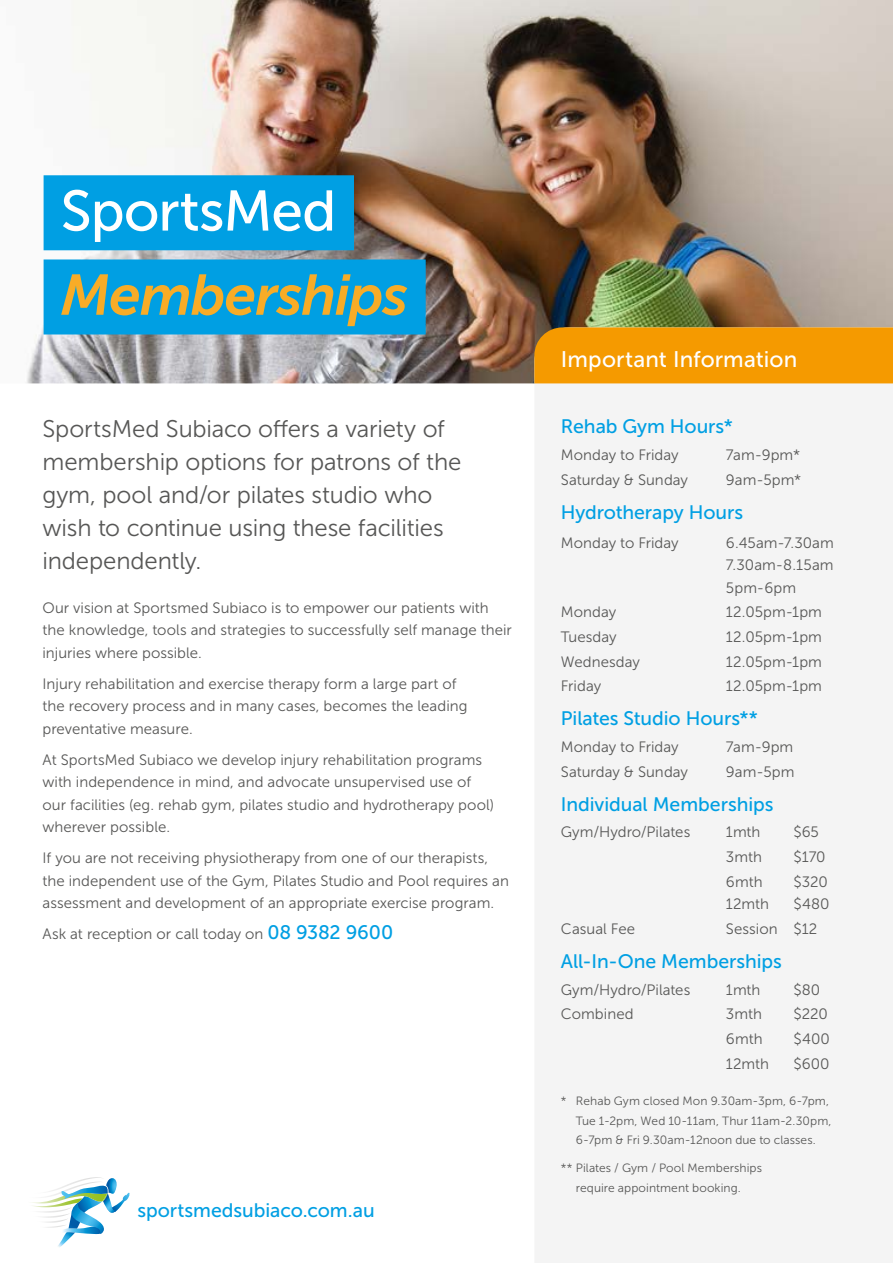
<style>
.page{position:relative;width:893px;height:1263px;background:#fff}
.page>*{position:absolute;margin:0;border:0;box-sizing:border-box;transform-origin:0 0}
.t1{font:italic 57px "Museo Sans 700";letter-spacing:-.02em;color:#f8ac27}
.t2{font:57px "Museo Sans 500";letter-spacing:-.02em;color:#fff}
.t3{font:24px/33px "Museo Sans 300";letter-spacing:-.005em;color:#575756}
.t4{font:22.5px "Museo Sans 500";letter-spacing:.005em;color:#fff}
.t5{font:19.5px "Museo Sans 500";letter-spacing:-.005em;color:#009fe3}
.t6{font:15px/22.5px "Museo Sans 300";letter-spacing:.005em;color:#575756}
.t7{font:12px/19.5px "Museo Sans 300";letter-spacing:.005em;color:#575756}
.s1{font-family:"Museo Sans 500";font-size:19.5px;color:#009fe3}
</style>
<div class="page">
<img style="left:26px;top:0;width:867px;height:383px">
<div style="left:534px;top:383px;width:359px;height:880px;background:#f4f4f4"></div>
<div style="left:534px;top:327px;width:359px;height:56px;background:#f59a00"></div>
<div style="left:44px;top:175px;width:310px;height:75px;background:#009fe3"></div>
<div style="left:44px;top:259px;width:382px;height:75px;background:#009fe3"></div>
<img style="left:34px;top:1203px;width:27px;height:4px">
<img style="left:47px;top:1225px;width:14px;height:3px">
<img style="left:32px;top:1192px;width:29px;height:11px">
<img style="left:58px;top:1234px;width:16px;height:13px">
<svg style="left:61px;top:1178px;width:69px;height:56px"></svg>
<h1 class="t2" style="left:61px;top:180px;width:277px">SportsMed</h1>
<h1 class="t1" style="left:61px;top:263px;width:349px">Memberships</h1>
<h2 class="t3" style="left:43px;top:412px;width:420px">SportsMed Subiaco offers a variety of membership options for patrons of the gym, pool and/or pilates studio who wish to continue using these facilities independently.</h2>
<p class="t6" style="left:43px;top:596px;width:471px">Our vision at Sportsmed Subiaco is to empower our patients with the knowledge, tools and strategies to successfully self manage their injuries where possible.</p>
<p class="t6" style="left:43px;top:672px;width:426px">Injury rehabilitation and exercise therapy form a large part of the recovery process and in many cases, becomes the leading preventative measure.</p>
<p class="t6" style="left:43px;top:748px;width:453px">At SportsMed Subiaco we develop injury rehabilitation programs with independence in mind, and advocate unsupervised use of our facilities (eg. rehab gym, pilates studio and hydrotherapy pool) wherever possible.</p>
<p class="t6" style="left:43px;top:847px;width:468px">If you are not receiving physiotherapy from one of our therapists, the independent use of the Gym, Pilates Studio and Pool requires an assessment and development of an appropriate exercise program.</p>
<p class="t6" style="left:43px;top:923px;width:352px">Ask at reception or call today on <span class="s1">08 9382 9600</span></p>
<h3 class="t5" style="left:137px;top:1199px;width:239px">sportsmedsubiaco.com.au</h3>
<h3 class="t4" style="left:561px;top:347px;width:238px">Important Information</h3>
<h3 class="t5" style="left:561px;top:416px;width:173px">Rehab Gym Hours*</h3>
<p class="t6" style="left:561px;top:444px;width:119px">Monday to Friday</p>
<p class="t6" style="left:726px;top:444px;width:76px">7am-9pm*</p>
<p class="t6" style="left:561px;top:469px;width:129px">Saturday &amp; Sunday</p>
<p class="t6" style="left:726px;top:469px;width:77px">9am-5pm*</p>
<h3 class="t5" style="left:561px;top:501px;width:184px">Hydrotherapy Hours</h3>
<p class="t6" style="left:561px;top:531px;width:119px">Monday to Friday</p>
<p class="t6" style="left:726px;top:531px;width:109px;text-align:justify">6.45am-7.30am 7.30am-8.15am 5pm-6pm</p>
<p class="t6" style="left:561px;top:601px;width:57px">Monday</p>
<p class="t6" style="left:726px;top:601px;width:98px">12.05pm-1pm</p>
<p class="t6" style="left:561px;top:626px;width:57px">Tuesday</p>
<p class="t6" style="left:726px;top:626px;width:98px">12.05pm-1pm</p>
<p class="t6" style="left:561px;top:650px;width:80px">Wednesday</p>
<p class="t6" style="left:726px;top:650px;width:98px">12.05pm-1pm</p>
<p class="t6" style="left:561px;top:675px;width:42px">Friday</p>
<p class="t6" style="left:726px;top:675px;width:98px">12.05pm-1pm</p>
<h3 class="t5" style="left:561px;top:708px;width:199px">Pilates Studio Hours**</h3>
<p class="t6" style="left:561px;top:736px;width:119px">Monday to Friday</p>
<p class="t6" style="left:726px;top:736px;width:69px">7am-9pm</p>
<p class="t6" style="left:561px;top:760px;width:129px">Saturday &amp; Sunday</p>
<p class="t6" style="left:726px;top:760px;width:70px">9am-5pm</p>
<h3 class="t5" style="left:561px;top:793px;width:214px">Individual Memberships</h3>
<p class="t6" style="left:561px;top:821px;width:131px">Gym/Hydro/Pilates</p>
<p class="t6" style="left:726px;top:821px;width:36px">1mth</p>
<p class="t6" style="left:793px;top:821px;width:27px">$65</p>
<p class="t6" style="left:726px;top:846px;width:38px">3mth</p>
<p class="t6" style="left:793px;top:846px;width:34px">$170</p>
<p class="t6" style="left:726px;top:870px;width:38px">6mth</p>
<p class="t6" style="left:793px;top:870px;width:36px">$320</p>
<p class="t6" style="left:726px;top:893px;width:45px">12mth</p>
<p class="t6" style="left:793px;top:893px;width:38px">$480</p>
<p class="t6" style="left:561px;top:917px;width:76px">Casual Fee</p>
<p class="t6" style="left:726px;top:917px;width:93px">Session $12</p>
<h3 class="t5" style="left:561px;top:950px;width:222px">All-In-One Memberships</h3>
<p class="t6" style="left:561px;top:978px;width:131px">Gym/Hydro/Pilates</p>
<p class="t6" style="left:726px;top:978px;width:36px">1mth</p>
<p class="t6" style="left:793px;top:978px;width:28px">$80</p>
<p class="t6" style="left:561px;top:1003px;width:74px">Combined</p>
<p class="t6" style="left:726px;top:1003px;width:38px">3mth</p>
<p class="t6" style="left:793px;top:1003px;width:36px">$220</p>
<p class="t6" style="left:726px;top:1027px;width:38px">6mth</p>
<p class="t6" style="left:793px;top:1027px;width:38px">$400</p>
<p class="t6" style="left:726px;top:1052px;width:45px">12mth</p>
<p class="t6" style="left:793px;top:1052px;width:38px">$600</p>
<p class="t7" style="left:576px;top:1091px;width:257px;text-indent:-15px">* Rehab Gym closed Mon 9.30am-3pm, 6-7pm,<br>Tue 1-2pm, Wed 10-11am, Thur 11am-2.30pm,<br>6-7pm &amp; Fri 9.30am-12noon due to classes.</p>
<p class="t7" style="left:561px;top:1158px;width:203px;text-align:center">** Pilates / Gym / Pool Memberships require appointment booking.</p>
</div>
